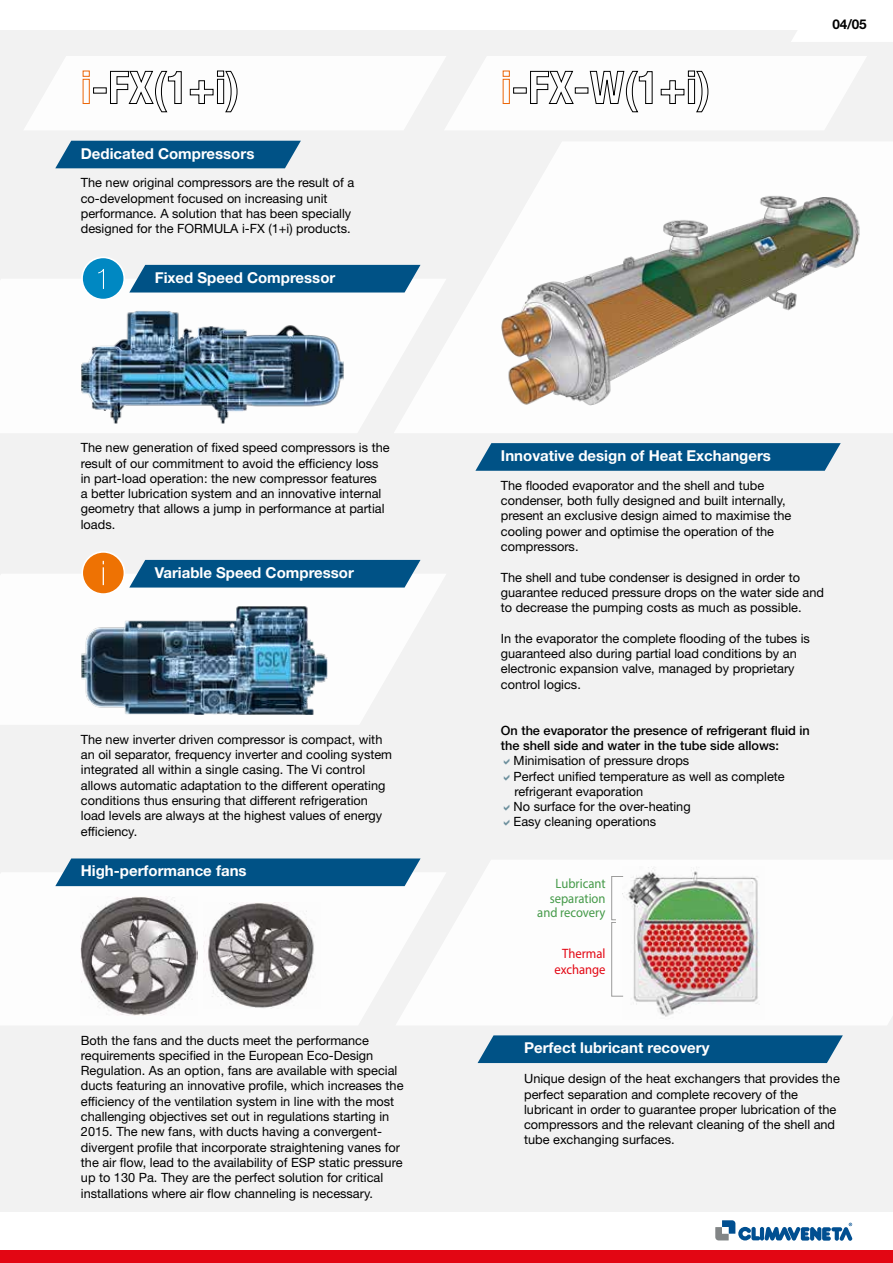
<style>
.page{position:relative;width:893px;height:1263px;background:#fff}
.page>*{position:absolute;margin:0;border:0;box-sizing:border-box;transform-origin:0 0}
.t1{font:700 15px "Helvetica Neue LT Std";color:#fff}
.t2{font:condensed 13.65px/14.2px "Helvetica Neue LT Std";color:#459a49;text-align:right;scale:.93 1}
.t3{font:condensed 13.65px/16.4px "Helvetica Neue LT Std";color:#e30613;text-align:center;scale:.93 1}
.t4{font:700 13.5px "Helvetica Neue LT Std";color:#000}
.t5{font:12.75px/15.3px "Helvetica Neue LT Std";color:#000}
.t6{font:500 12.75px/15.3px "Helvetica Neue LT Std";color:#000}
</style>
<div class="page">
<div style="left:0;top:30px;width:893px;height:1189px;background:#f2f2f2"></div>
<div style="left:0;top:1212px;width:893px;height:51px;background:#fff"></div>
<svg style="left:715px;top:1220px;width:137px;height:21px"></svg>
<svg style="left:791px;top:30px;width:102px;height:12px"></svg>
<div style="left:0;top:1250px;width:893px;height:13px;background:#e30613"></div>
<svg style="left:55px;top:141px;width:246px;height:27px;background:#105c8d"></svg>
<svg style="left:24px;top:56px;width:842px;height:74px"></svg>
<div style="left:0;top:279px;width:394px;height:154px;background:#fdfdfd"></div>
<svg style="left:394px;top:142px;width:499px;height:291px;fill:#fdfdfd"></svg>
<div style="left:129px;top:265px;width:291px;height:27px;background:#005286"></div>
<svg style="left:475px;top:443px;width:366px;height:28px;background:#0d5b8c"></svg>
<img style="left:81px;top:311px;width:263px;height:112px">
<div style="left:82px;top:257px;width:42px;height:43px;background:#0088c2;border-radius:50%"></div>
<div style="left:81px;top:257px;width:44px;height:43px;border:2px solid #fff;border-radius:50%"></div>
<svg style="left:98px;top:269px;width:6px;height:20px"></svg>
<svg style="left:0;top:574px;width:446px;height:150px;fill:#fdfdfd"></svg>
<div style="left:129px;top:560px;width:291px;height:27px;background:#005286"></div>
<img style="left:81px;top:605px;width:246px;height:110px">
<div style="left:82px;top:552px;width:42px;height:42px;background:#ee7203;border-radius:50%"></div>
<div style="left:81px;top:551px;width:44px;height:44px;border:2px solid #fff;border-radius:50%"></div>
<svg style="left:103px;top:561px;width:1px;height:24px"></svg>
<div style="left:0;top:873px;width:395px;height:152px;background:#fdfdfd"></div>
<svg style="left:395px;top:860px;width:498px;height:165px;fill:#fdfdfd"></svg>
<svg style="left:55px;top:858px;width:366px;height:28px;background:#0f5c8c"></svg>
<img style="left:81px;top:896px;width:117px;height:119px">
<img style="left:203px;top:903px;width:117px;height:106px">
<img style="left:501px;top:183px;width:366px;height:226px">
<svg style="left:478px;top:1035px;width:365px;height:28px;background:#0d5b8c"></svg>
<img style="left:622px;top:866px;width:142px;height:153px">
<svg style="left:611px;top:876px;width:12px;height:120px"></svg>
<p class="t1" style="left:81px;top:144px;width:175px">Dedicated Compressors</p>
<p class="t5" style="left:81px;top:175px;width:275px">The new original compressors are the result of a co-development focused on increasing unit performance. A solution that has been specially designed for the FORMULA i-FX (1+i) products.</p>
<p class="t1" style="left:155px;top:268px;width:182px">Fixed Speed Compressor</p>
<p class="t4" style="left:833px;top:16px;width:36px">04/05</p>
<p class="t5" style="left:81px;top:440px;width:310px">The new generation of fixed speed compressors is the result of our commitment to avoid the efficiency loss in part-load operation: the new compressor features<br>a better lubrication system and an innovative internal geometry that allows a jump in performance at partial loads.</p>
<p class="t1" style="left:501px;top:446px;width:272px">Innovative design of Heat Exchangers</p>
<p class="t5" style="left:501px;top:477px;width:292px">The flooded evaporator and the shell and tube condenser, both fully designed and built internally, present an exclusive design aimed to maximise the cooling power and optimise the operation of the compressors.</p>
<p class="t5" style="left:501px;top:569px;width:325px">The shell and tube condenser is designed in order to guarantee reduced pressure drops on the water side and to decrease the pumping costs as much as possible.</p>
<p class="t5" style="left:501px;top:630px;width:311px">In the evaporator the complete flooding of the tubes is guaranteed also during partial load conditions by an electronic expansion valve, managed by proprietary control logics.</p>
<p class="t6" style="left:501px;top:722px;width:310px">On the evaporator the presence of refrigerant fluid in the shell side and water in the tube side allows:</p>
<p class="t5" style="left:514px;top:753px;width:273px">Minimisation of pressure drops<br>Perfect unified temperature as well as complete refrigerant evaporation<br>No surface for the over-heating<br>Easy cleaning operations</p>
<p class="t1" style="left:155px;top:563px;width:201px">Variable Speed Compressor</p>
<p class="t5" style="left:81px;top:731px;width:313px">The new inverter driven compressor is compact, with an oil separator, frequency inverter and cooling system integrated all within a single casing. The Vi control allows automatic adaptation to the different operating conditions thus ensuring that different refrigeration load levels are always at the highest values of energy efficiency.</p>
<p class="t1" style="left:81px;top:862px;width:167px">High-performance fans</p>
<p class="t2" style="left:537px;top:876px;width:75px">Lubricant separation and recovery</p>
<p class="t3" style="left:554px;top:945px;width:56px">Thermal exchange</p>
<p class="t5" style="left:81px;top:1032px;width:324px">Both the fans and the ducts meet the performance requirements specified in the European Eco-Design Regulation. As an option, fans are available with special ducts featuring an innovative profile, which increases the efficiency of the ventilation system in line with the most challenging objectives set out in regulations starting in 2015. The new fans, with ducts having a convergent&shy;divergent profile that incorporate straightening vanes for the air flow, lead to the availability of ESP static pressure up to 130 Pa. They are the perfect solution for critical installations where air flow channeling is necessary.</p>
<p class="t1" style="left:524px;top:1039px;width:187px">Perfect lubricant recovery</p>
<p class="t5" style="left:524px;top:1071px;width:317px">Unique design of the heat exchangers that provides the perfect separation and complete recovery of the lubricant in order to guarantee proper lubrication of the compressors and the relevant cleaning of the shell and tube exchanging surfaces.</p>
</div>
